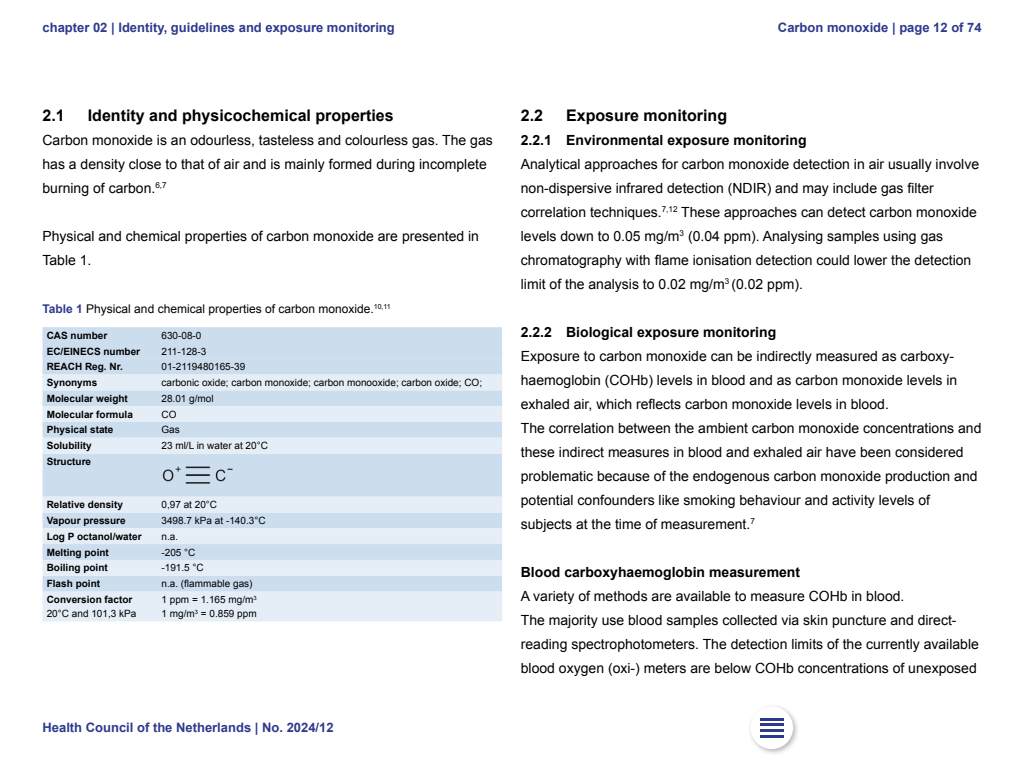
<style>
.page{position:relative;width:1024px;height:768px;background:#fff}
.page>*{position:absolute;margin:0;border:0;box-sizing:border-box;transform-origin:0 0}
.Kop_1_1_vet{font:700 16px "Arial";color:#000}
.Plat_z_ruimte{font:14px/24px "Arial";color:#000}
.Kop_1_1_1_vet{font:700 14px "Arial";color:#000}
.Kop_z_nr_vet{font:700 14px "Arial";color:#000}
.t1{font:700 13px "Arial";color:#2d3a8c}
.Figuur_Kop{font:12px "Arial";color:#000}
.Tabeltekst{font:10px "Arial";color:#000}
.Tabeltekst_Vet_Zwart{font:700 10px/14px "Arial";color:#000}
.s1{font-weight:700;color:#2d3a8c}
.s2{font-weight:400}
</style>
<div class="page">
<div style="left:43px;top:327px;width:459px;height:48px;background:#cde"></div>
<div style="left:43px;top:343px;width:459px;height:16px;background:#cde"></div>
<svg style="left:43px;top:375px;width:459px;height:246px;background:#d9e6f2"></svg>
<img style="left:162px;top:458px;width:93px;height:34px">
<div style="left:747px;top:703px;width:53px;height:53px;background:#000;opacity:.3"></div>
<div style="left:751px;top:707px;width:42px;height:42px;background:#fff;border-radius:50%"></div>
<svg style="left:760px;top:720px;width:24px;height:10px"></svg>
<hr style="left:760px;top:718px;width:24px;height:2px;background:#2d3a8c">
<hr style="left:760px;top:724px;width:24px;height:2px;background:#2d3a8c">
<hr style="left:760px;top:730px;width:24px;height:2px;background:#2d3a8c">
<hr style="left:760px;top:735px;width:24px;height:2px;background:#2d3a8c">
<p class="t1" style="left:43px;top:19px;width:354px">chapter 02 | Identity, guidelines and exposure monitoring</p>
<p class="t1" style="left:778px;top:19px;width:205px">Carbon monoxide | page 12 of 74</p>
<h2 class="Kop_1_1_vet" style="left:43px;top:105px;width:24px">2.1</h2>
<h2 class="Kop_1_1_vet" style="left:88px;top:105px;width:307px">Identity and physicochemical properties</h2>
<p class="Plat_z_ruimte" style="left:43px;top:128px;width:452px">Carbon monoxide is an odourless, tasteless and colourless gas. The gas has a density close to that of air and is mainly formed during incomplete burning of carbon.<sup>6,7</sup></p>
<p class="Plat_z_ruimte" style="left:43px;top:224px;width:438px">Physical and chemical properties of carbon monoxide are presented in<br>Table 1.</p>
<h3 class="Figuur_Kop" style="left:43px;top:301px;width:350px"><span class="s1">Table 1</span> Physical and chemical properties of carbon monoxide.<sup>10,11</sup></h3>
<h3 class="Tabeltekst_Vet_Zwart" style="left:47px;top:329px;width:62px">CAS number</h3>
<p class="Tabeltekst" style="left:162px;top:329px;width:42px">630-08-0</p>
<h3 class="Tabeltekst_Vet_Zwart" style="left:47px;top:344px;width:95px">EC/EINECS number</h3>
<p class="Tabeltekst" style="left:162px;top:344px;width:46px">211-128-3</p>
<h3 class="Tabeltekst_Vet_Zwart" style="left:47px;top:360px;width:78px">REACH Reg. Nr.</h3>
<p class="Tabeltekst" style="left:162px;top:360px;width:85px">01-2119480165-39</p>
<h3 class="Tabeltekst_Vet_Zwart" style="left:47px;top:376px;width:52px">Synonyms</h3>
<p class="Tabeltekst" style="left:162px;top:376px;width:322px">carbonic oxide; carbon monoxide; carbon monooxide; carbon oxide; CO;</p>
<h3 class="Tabeltekst_Vet_Zwart" style="left:47px;top:392px;width:83px">Molecular weight</h3>
<p class="Tabeltekst" style="left:162px;top:392px;width:54px">28.01 g/mol</p>
<h3 class="Tabeltekst_Vet_Zwart" style="left:47px;top:407px;width:88px">Molecular formula</h3>
<p class="Tabeltekst" style="left:162px;top:408px;width:16px">CO</p>
<h3 class="Tabeltekst_Vet_Zwart" style="left:47px;top:423px;width:68px">Physical state</h3>
<p class="Tabeltekst" style="left:162px;top:423px;width:20px">Gas</p>
<h3 class="Tabeltekst_Vet_Zwart" style="left:47px;top:439px;width:47px">Solubility</h3>
<p class="Tabeltekst" style="left:162px;top:439px;width:108px">23 ml/L in water at 20°C</p>
<h3 class="Tabeltekst_Vet_Zwart" style="left:47px;top:455px;width:46px">Structure</h3>
<h3 class="Tabeltekst_Vet_Zwart" style="left:47px;top:498px;width:78px">Relative density</h3>
<p class="Tabeltekst" style="left:162px;top:498px;width:57px">0,97 at 20°C</p>
<h3 class="Tabeltekst_Vet_Zwart" style="left:47px;top:514px;width:80px">Vapour pressure</h3>
<p class="Tabeltekst" style="left:162px;top:514px;width:106px">3498.7 kPa at -140.3°C</p>
<h3 class="Tabeltekst_Vet_Zwart" style="left:47px;top:530px;width:96px">Log P octanol/water</h3>
<p class="Tabeltekst" style="left:162px;top:530px;width:18px">n.a.</p>
<h3 class="Tabeltekst_Vet_Zwart" style="left:47px;top:545px;width:64px">Melting point</h3>
<p class="Tabeltekst" style="left:162px;top:546px;width:36px">-205 °C</p>
<h3 class="Tabeltekst_Vet_Zwart" style="left:47px;top:561px;width:63px">Boiling point</h3>
<p class="Tabeltekst" style="left:162px;top:561px;width:44px">-191.5 °C</p>
<h3 class="Tabeltekst_Vet_Zwart" style="left:47px;top:577px;width:55px">Flash point</h3>
<p class="Tabeltekst" style="left:162px;top:577px;width:93px">n.a. (flammable gas)</p>
<h3 class="Tabeltekst_Vet_Zwart" style="left:47px;top:593px;width:91px">Conversion factor<br><span class="s2">20°C and 101,3 kPa</span></h3>
<p class="Tabeltekst" style="left:162px;top:593px;width:97px">1 ppm = 1.165 mg/m<sup>3</sup></p>
<p class="Tabeltekst" style="left:162px;top:607px;width:97px">1 mg/m<sup>3</sup> = 0.859 ppm</p>
<p class="t1" style="left:43px;top:719px;width:293px">Health Council of the Netherlands | No. 2024/12</p>
<h2 class="Kop_1_1_vet" style="left:521px;top:105px;width:24px">2.2</h2>
<h2 class="Kop_1_1_vet" style="left:566px;top:105px;width:162px">Exposure monitoring</h2>
<h3 class="Kop_1_1_1_vet" style="left:521px;top:131px;width:287px">2.2.1 Environmental exposure monitoring</h3>
<p class="Plat_z_ruimte" style="left:521px;top:152px;width:460px">Analytical approaches for carbon monoxide detection in air usually involve non-dispersive infrared detection (NDIR) and may include gas filter correlation techniques.<sup>7,12</sup> These approaches can detect carbon monoxide levels down to 0.05 mg/m<sup>3</sup> (0.04 ppm). Analysing samples using gas chromatography with flame ionisation detection could lower the detection limit of the analysis to 0.02 mg/m<sup>3</sup> (0.02 ppm).</p>
<h3 class="Kop_1_1_1_vet" style="left:521px;top:323px;width:257px">2.2.2 Biological exposure monitoring</h3>
<p class="Plat_z_ruimte" style="left:521px;top:344px;width:462px">Exposure to carbon monoxide can be indirectly measured as carboxy&shy;haemoglobin (COHb) levels in blood and as carbon monoxide levels in exhaled air, which reflects carbon monoxide levels in blood.<br>The correlation between the ambient carbon monoxide concentrations and these indirect measures in blood and exhaled air have been considered problematic because of the endogenous carbon monoxide production and potential confounders like smoking behaviour and activity levels of subjects at the time of measurement.<sup>7</sup></p>
<h2 class="Kop_z_nr_vet" style="left:521px;top:563px;width:281px">Blood carboxyhaemoglobin measurement</h2>
<p class="Plat_z_ruimte" style="left:521px;top:584px;width:460px">A variety of methods are available to measure COHb in blood.<br>The majority use blood samples collected via skin puncture and direct&shy;reading spectrophotometers. The detection limits of the currently available blood oxygen (oxi-) meters are below COHb concentrations of unexposed</p>
</div>
